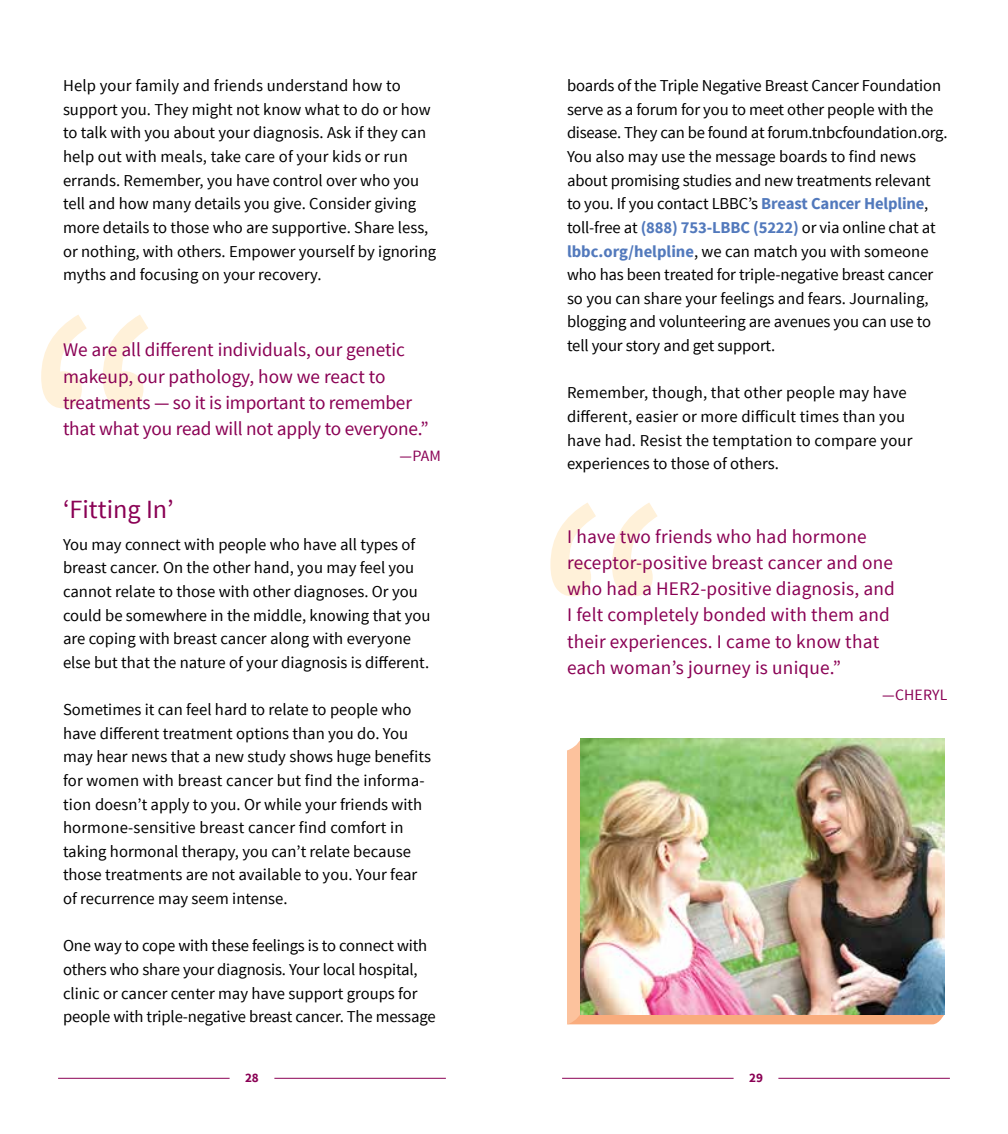
<style>
.page{position:relative;width:1008px;height:1134px;background:#fff}
.page>*{position:absolute;margin:0;border:0;box-sizing:border-box;transform-origin:0 0}
.t1{font:350px "Source Sans Pro";color:#fff1d9}
.t2{font:26.25px "Source Sans Pro";color:#8a0054}
.t3{font:19.25px/26.2px "Source Sans Pro";letter-spacing:.005em;color:#8a0054}
.t4{font:16.62px/23.6px "Source Sans Pro";color:#000}
.t5{font:15.75px "Source Sans Pro";color:#8a0054}
.t6{font:700 13.12px "Source Sans Pro";color:#8a0054}
.s1{font-weight:700;color:#5279bc}
</style>
<div class="page">
<hr style="left:58px;top:1078px;width:172px;height:1px;background:#8a0054">
<hr style="left:274px;top:1078px;width:172px;height:1px;background:#8a0054">
<hr style="left:562px;top:1078px;width:172px;height:1px;background:#8a0054">
<hr style="left:778px;top:1078px;width:172px;height:1px;background:#8a0054">
<svg style="left:567px;top:738px;width:378px;height:286px;background:#f2b68e"></svg>
<img style="left:581px;top:738px;width:364px;height:276px">
<p class="t4" style="left:63px;top:74px;width:375px">Help your family and friends understand how to support you. They might not know what to do or how to talk with you about your diagnosis. Ask if they can help out with meals, take care of your kids or run errands. Remember, you have control over who you tell and how many details you give. Consider giving more details to those who are supportive. Share less, or nothing, with others. Empower yourself by ignoring myths and focusing on your recovery.</p>
<h1 class="t1" style="left:21px;top:225px;width:150px">“</h1>
<p class="t3" style="left:63px;top:337px;width:367px">We are all different individuals, our genetic makeup, our pathology, how we react to treatments — so it is important to remember that what you read will not apply to everyone.”</p>
<p class="t5" style="left:400px;top:446px;width:32px">—Pam</p>
<h2 class="t2" style="left:63px;top:493px;width:112px">‘Fitting In’</h2>
<p class="t4" style="left:63px;top:533px;width:369px">You may connect with people who have all types of breast cancer. On the other hand, you may feel you cannot relate to those with other diagnoses. Or you could be somewhere in the middle, knowing that you are coping with breast cancer along with everyone else but that the nature of your diagnosis is different.</p>
<p class="t4" style="left:63px;top:698px;width:370px">Sometimes it can feel hard to relate to people who have different treatment options than you do. You may hear news that a new study shows huge benefits for women with breast cancer but find the informa&shy;tion doesn’t apply to you. Or while your friends with hormone-sensitive breast cancer find comfort in taking hormonal therapy, you can’t relate because those treatments are not available to you. Your fear of recurrence may seem intense.</p>
<p class="t4" style="left:63px;top:934px;width:374px">One way to cope with these feelings is to connect with others who share your diagnosis. Your local hospital, clinic or cancer center may have support groups for people with triple-negative breast cancer. The message</p>
<p class="t4" style="left:567px;top:74px;width:382px">boards of the Triple Negative Breast Cancer Foundation serve as a forum for you to meet other people with the disease. They can be found at forum.tnbcfoundation.org.<br>You also may use the message boards to find news about promising studies and new treatments relevant to you. If you contact LBBC’s <span class="s1">Breast Cancer Helpline</span>, toll-free at <span class="s1">(888) 753-LBBC (5222)</span> or via online chat at <span class="s1">lbbc.org/helpline</span>, we can match you with someone who has been treated for triple-negative breast cancer so you can share your feelings and fears. Journaling, blogging and volunteering are avenues you can use to tell your story and get support.</p>
<p class="t4" style="left:567px;top:381px;width:347px">Remember, though, that other people may have different, easier or more difficult times than you have had. Resist the temptation to compare your experiences to those of others.</p>
<h1 class="t1" style="left:531px;top:413px;width:150px">“</h1>
<p class="t3" style="left:567px;top:524px;width:329px">I have two friends who had hormone receptor-positive breast cancer and one who had a HER2-positive diagnosis, and I felt completely bonded with them and their experiences. I came to know that each woman’s journey is unique.”</p>
<p class="t5" style="left:882px;top:685px;width:32px">—Cheryl</p>
<p class="t6" style="left:245px;top:1069px;width:15px">28</p>
<p class="t6" style="left:749px;top:1069px;width:15px">29</p>
</div>
